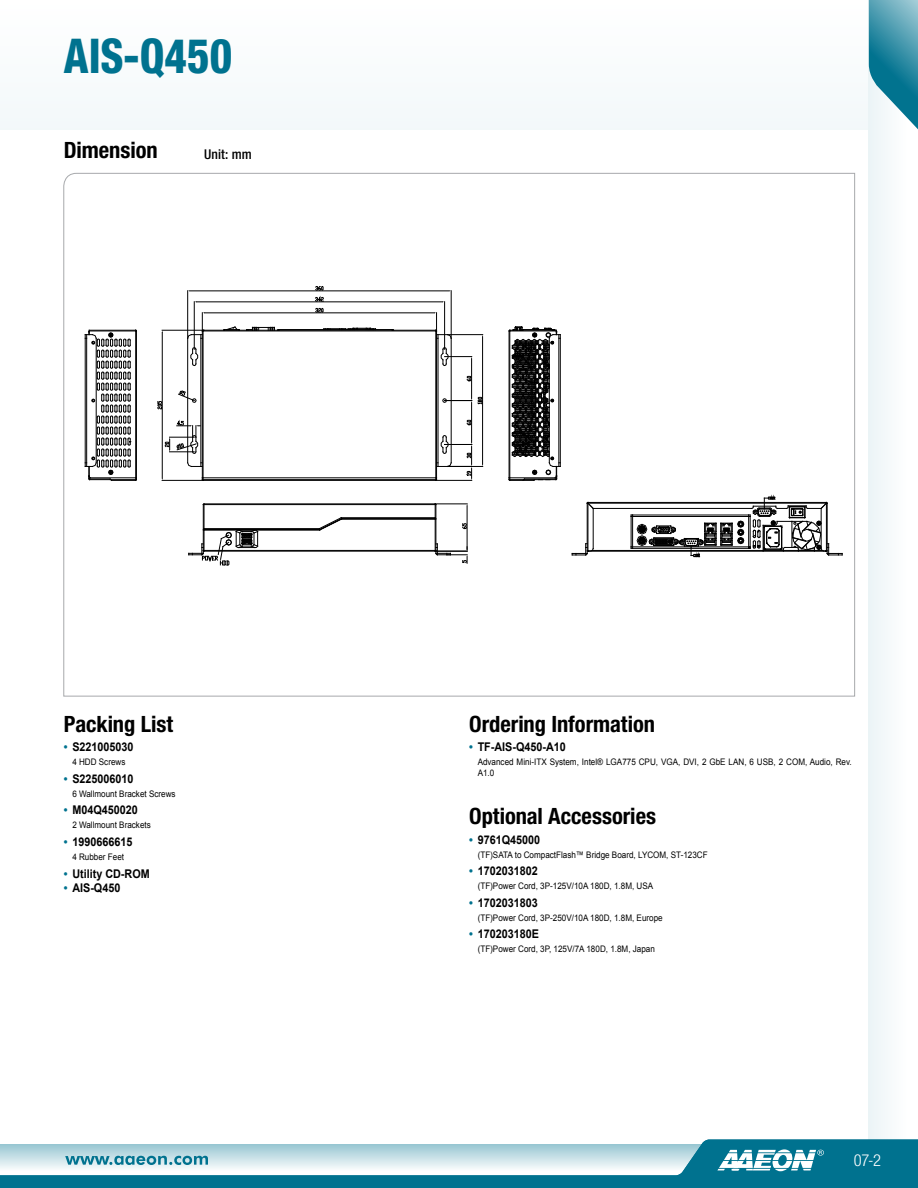
<style>
.page{position:relative;width:918px;height:1188px;background:#fff}
.page>*{position:absolute;margin:0;border:0;box-sizing:border-box;transform-origin:0 0}
.modelName-Blue-32pt{font:800 condensed 48px "Helvetica Neue";color:#00728f;scale:.9 1}
.Spec-Title-01{font:700 condensed 22.5px "Helvetica Neue";color:#000}
.PageNO_Type{font:300 condensed 16.5px "Helvetica Neue";color:#fff}
.PageNO_Type-2{font:500 condensed 13.5px "Helvetica Neue";letter-spacing:.01em;color:#000}
.OrderingInfoSubTitle{font:700 12px "Arial";color:#000;scale:.9 1}
.OrderingInfoContent{font:9px/10.8px "Arial";color:#000;scale:.9 1}
.s1{color:#00728f}
</style>
<div class="page">
<div style="left:0;top:0;width:918px;height:130px;background:#f9fbfc"></div>
<svg style="left:63px;top:172px;width:792px;height:525px"></svg>
<div style="left:869px;top:0;width:49px;height:1188px;background:#f8fbfc"></div>
<svg style="left:869px;top:0;width:49px;height:129px"></svg>
<svg style="left:0;top:1140px;width:918px;height:48px"></svg>
<svg style="left:65px;top:1156px;width:143px;height:9px"></svg>
<svg style="left:712px;top:1146px;width:120px;height:35px"></svg>
<hr style="left:435px;top:504px;width:32px;height:1px;background:#000">
<hr style="left:467px;top:506px;width:1px;height:43px;background:#000">
<svg style="left:462px;top:523px;width:5px;height:6px"></svg>
<hr style="left:204px;top:551px;width:231px;height:1px;background:#000">
<hr style="left:203px;top:550px;width:233px;height:1px;background:#000">
<hr style="left:204px;top:530px;width:116px;height:1px;background:#000">
<hr style="left:204px;top:529px;width:116px;height:1px;background:#000">
<hr style="left:204px;top:528px;width:115px;height:1px;background:#000">
<hr style="left:342px;top:519px;width:93px;height:1px;background:#000">
<hr style="left:341px;top:518px;width:94px;height:1px;background:#000">
<hr style="left:341px;top:517px;width:94px;height:1px;background:#000">
<svg style="left:319px;top:517px;width:23px;height:14px"></svg>
<hr style="left:204px;top:504px;width:231px;height:1px;background:#000">
<hr style="left:435px;top:519px;width:1px;height:32px;background:#000">
<hr style="left:436px;top:505px;width:1px;height:45px;background:#000">
<svg style="left:435px;top:503px;width:1px;height:16px"></svg>
<svg style="left:435px;top:544px;width:33px;height:19px"></svg>
<svg style="left:188px;top:503px;width:70px;height:63px"></svg>
<hr style="left:205px;top:313px;width:229px;height:1px;background:#000">
<svg style="left:315px;top:308px;width:9px;height:5px"></svg>
<hr style="left:162px;top:330px;width:42px;height:1px;background:#000">
<hr style="left:162px;top:480px;width:41px;height:1px;background:#000">
<hr style="left:162px;top:332px;width:1px;height:146px;background:#000">
<svg style="left:157px;top:401px;width:5px;height:8px"></svg>
<hr style="left:194px;top:302px;width:1px;height:47px;background:#000">
<hr style="left:444px;top:302px;width:1px;height:47px;background:#000">
<hr style="left:196px;top:302px;width:246px;height:1px;background:#000">
<hr style="left:451px;top:291px;width:1px;height:47px;background:#000">
<hr style="left:187px;top:291px;width:1px;height:47px;background:#000">
<hr style="left:190px;top:291px;width:259px;height:1px;background:#000">
<svg style="left:315px;top:286px;width:9px;height:16px"></svg>
<hr style="left:471px;top:403px;width:1px;height:39px;background:#000">
<svg style="left:467px;top:420px;width:4px;height:5px"></svg>
<hr style="left:471px;top:359px;width:1px;height:39px;background:#000">
<svg style="left:467px;top:376px;width:4px;height:5px"></svg>
<hr style="left:448px;top:466px;width:35px;height:1px;background:#000">
<hr style="left:448px;top:334px;width:35px;height:1px;background:#000">
<hr style="left:482px;top:337px;width:1px;height:127px;background:#000">
<hr style="left:203px;top:480px;width:233px;height:1px;background:#000">
<hr style="left:202px;top:479px;width:235px;height:1px;background:#000">
<hr style="left:187px;top:338px;width:1px;height:125px;background:#000">
<hr style="left:202px;top:478px;width:235px;height:1px;background:#000">
<hr style="left:201px;top:335px;width:1px;height:131px;background:#000">
<hr style="left:202px;top:331px;width:1px;height:147px;background:#000">
<hr style="left:203px;top:331px;width:1px;height:147px;background:#000">
<hr style="left:202px;top:331px;width:235px;height:1px;background:#000">
<hr style="left:203px;top:330px;width:233px;height:1px;background:#000">
<hr style="left:279px;top:329px;width:113px;height:1px;background:#000">
<hr style="left:436px;top:331px;width:1px;height:147px;background:#000">
<hr style="left:438px;top:335px;width:1px;height:131px;background:#000">
<hr style="left:451px;top:338px;width:1px;height:125px;background:#000">
<hr style="left:560px;top:335px;width:1px;height:131px;background:#000">
<svg style="left:223px;top:327px;width:17px;height:4px"></svg>
<svg style="left:246px;top:327px;width:34px;height:4px"></svg>
<svg style="left:324px;top:328px;width:52px;height:1px"></svg>
<svg style="left:187px;top:462px;width:15px;height:5px"></svg>
<svg style="left:190px;top:347px;width:8px;height:19px"></svg>
<svg style="left:165px;top:420px;width:35px;height:34px"></svg>
<svg style="left:178px;top:390px;width:19px;height:13px"></svg>
<svg style="left:435px;top:435px;width:37px;height:46px"></svg>
<svg style="left:441px;top:347px;width:31px;height:19px"></svg>
<svg style="left:442px;top:397px;width:41px;height:7px"></svg>
<svg style="left:187px;top:312px;width:18px;height:27px"></svg>
<svg style="left:434px;top:312px;width:18px;height:27px"></svg>
<svg style="left:85px;top:330px;width:52px;height:151px"></svg>
<svg style="left:508px;top:327px;width:52px;height:154px"></svg>
<hr style="left:587px;top:503px;width:1px;height:50px;background:#000">
<hr style="left:588px;top:503px;width:1px;height:48px;background:#000">
<hr style="left:593px;top:508px;width:1px;height:41px;background:#000">
<hr style="left:589px;top:551px;width:237px;height:1px;background:#000">
<hr style="left:592px;top:550px;width:171px;height:1px;background:#000">
<hr style="left:593px;top:508px;width:159px;height:1px;background:#000">
<hr style="left:588px;top:503px;width:238px;height:1px;background:#000">
<hr style="left:588px;top:502px;width:238px;height:1px;background:#000">
<svg style="left:587px;top:502px;width:7px;height:7px"></svg>
<svg style="left:572px;top:543px;width:22px;height:13px"></svg>
<svg style="left:631px;top:495px;width:212px;height:62px"></svg>
<p class="modelName-Blue-32pt" style="left:64px;top:26px;width:189px">AIS-Q450</p>
<p class="Spec-Title-01" style="left:64px;top:136px;width:95px">Dimension</p>
<p class="PageNO_Type-2" style="left:204px;top:146px;width:49px">Unit: mm</p>
<p class="Spec-Title-01" style="left:64px;top:711px;width:111px">Packing List</p>
<p class="Spec-Title-01" style="left:469px;top:711px;width:187px">Ordering Information</p>
<p class="OrderingInfoSubTitle" style="left:64px;top:739px;width:79px"><span class="s1">•</span> S221005030</p>
<p class="OrderingInfoContent" style="left:72px;top:757px;width:61px">4 HDD Screws</p>
<p class="OrderingInfoSubTitle" style="left:64px;top:771px;width:79px"><span class="s1">•</span> S225006010</p>
<p class="OrderingInfoContent" style="left:72px;top:788px;width:116px">6 Wallmount Bracket Screws</p>
<p class="OrderingInfoSubTitle" style="left:64px;top:802px;width:84px"><span class="s1">•</span> M04Q450020</p>
<p class="OrderingInfoContent" style="left:72px;top:820px;width:89px">2 Wallmount Brackets</p>
<p class="OrderingInfoSubTitle" style="left:64px;top:834px;width:78px"><span class="s1">•</span> 1990666615</p>
<p class="OrderingInfoContent" style="left:72px;top:852px;width:59px">4 Rubber Feet</p>
<p class="OrderingInfoSubTitle" style="left:64px;top:866px;width:97px"><span class="s1">•</span> Utility CD-ROM</p>
<p class="OrderingInfoSubTitle" style="left:64px;top:880px;width:64px"><span class="s1">•</span> AIS-Q450</p>
<p class="OrderingInfoSubTitle" style="left:469px;top:739px;width:109px"><span class="s1">•</span> TF-AIS-Q450-A10</p>
<p class="OrderingInfoContent" style="left:478px;top:757px;width:417px">Advanced Mini-ITX System, Intel® LGA775 CPU, VGA, DVI, 2 GbE LAN, 6 USB, 2 COM, Audio, Rev.<br>A1.0</p>
<p class="Spec-Title-01" style="left:469px;top:803px;width:188px">Optional Accessories</p>
<p class="OrderingInfoSubTitle" style="left:469px;top:831px;width:80px"><span class="s1">•</span> 9761Q45000</p>
<p class="OrderingInfoContent" style="left:478px;top:849px;width:257px">(TF)SATA to CompactFlash™ Bridge Board, LYCOM, ST-123CF</p>
<p class="OrderingInfoSubTitle" style="left:469px;top:863px;width:78px"><span class="s1">•</span> 1702031802</p>
<p class="OrderingInfoContent" style="left:478px;top:881px;width:197px">(TF)Power Cord, 3P-125V/10A 180D, 1.8M, USA</p>
<p class="OrderingInfoSubTitle" style="left:469px;top:895px;width:78px"><span class="s1">•</span> 1702031803</p>
<p class="OrderingInfoContent" style="left:478px;top:912px;width:207px">(TF)Power Cord, 3P-250V/10A 180D, 1.8M, Europe</p>
<p class="OrderingInfoSubTitle" style="left:469px;top:926px;width:79px"><span class="s1">•</span> 170203180E</p>
<p class="OrderingInfoContent" style="left:478px;top:944px;width:198px">(TF)Power Cord, 3P, 125V/7A 180D, 1.8M, Japan</p>
<p class="PageNO_Type" style="left:854px;top:1151px;width:29px">07-2</p>
</div>
